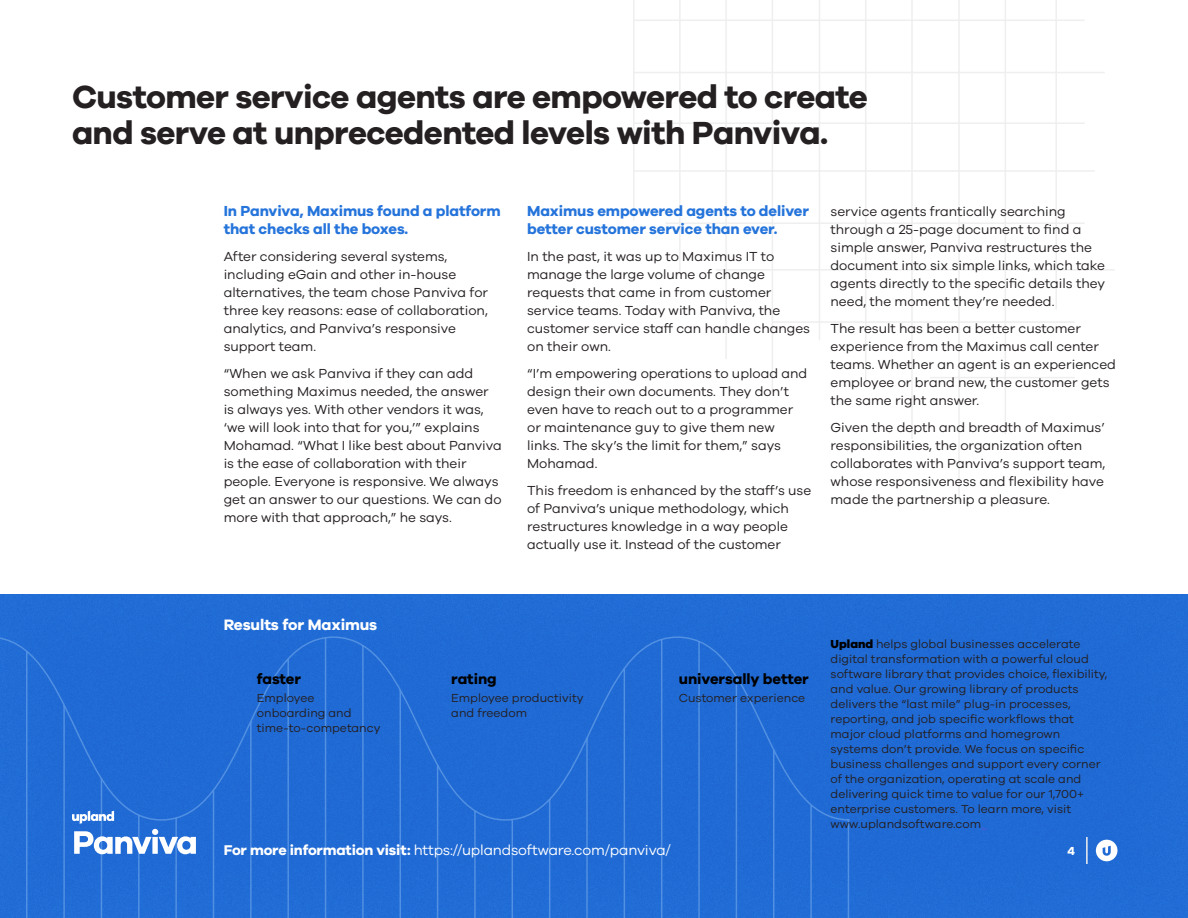
<style>
.page{position:relative;width:1188px;height:918px;background:#fff}
.page>*{position:absolute;margin:0;border:0;box-sizing:border-box;transform-origin:0 0}
.t1{font:700 33px/36px "Galano Grotesque";letter-spacing:-.02em;color:#241f20}
.t2{font:700 15.6px "Galano Grotesque";letter-spacing:-.005em;color:#fff}
.t3{font:700 15px/18px "Galano Grotesque";letter-spacing:-.005em;color:#2574db}
.t4{font:700 15px "Galano Grotesque";letter-spacing:-.005em;color:#000}
.t5{font:14.55px "Galano Grotesque";letter-spacing:-.01em;color:#fff}
.t6{font:13.5px/18px "Galano Grotesque";color:#241f20}
.t7{font:12px/15px "Galano Grotesque";color:#241f20}
.t8{font:700 12px "Galano Grotesque";color:#fff}
.s1{font-weight:800;color:#000}
.s2{color:#4f5cd6}
.s3{font-weight:700}
</style>
<div class="page">
<div style="left:0;top:583px;width:1188px;height:335px;background:#226ccc;opacity:.2"></div>
<hr style="left:633px;top:0;width:2px;height:220px;background:#efefef">
<hr style="left:634px;top:0;width:451px;height:1px;background:#efefef">
<hr style="left:634px;top:20px;width:451px;height:1px;background:#efefef">
<hr style="left:634px;top:170px;width:461px;height:2px;background:#efefef">
<hr style="left:666px;top:222px;width:419px;height:2px;background:#efefef">
<hr style="left:716px;top:269px;width:399px;height:2px;background:#efefef">
<hr style="left:772px;top:321px;width:303px;height:2px;background:#efefef">
<hr style="left:930px;top:377px;width:145px;height:1px;background:#efefef">
<hr style="left:634px;top:72px;width:471px;height:1px;background:#efefef">
<hr style="left:634px;top:122px;width:451px;height:2px;background:#efefef">
<hr style="left:679px;top:0;width:2px;height:271px;background:#efefef">
<hr style="left:725px;top:0;width:2px;height:359px;background:#efefef">
<hr style="left:772px;top:0;width:1px;height:392px;background:#efefef">
<hr style="left:819px;top:0;width:1px;height:340px;background:#efefef">
<hr style="left:865px;top:0;width:1px;height:386px;background:#efefef">
<hr style="left:911px;top:0;width:2px;height:439px;background:#efefef">
<hr style="left:958px;top:0;width:2px;height:502px;background:#efefef">
<hr style="left:1005px;top:0;width:1px;height:434px;background:#efefef">
<hr style="left:1055px;top:0;width:2px;height:310px;background:#efefef">
<div style="left:0;top:635px;width:851px;height:283px;background:#206ad4"></div>
<svg style="left:72px;top:811px;width:124px;height:43px"></svg>
<svg style="left:1096px;top:840px;width:22px;height:21px"></svg>
<hr style="left:1086px;top:837px;width:2px;height:27px;background:#efefef">
<h1 class="t1" style="left:72px;top:78px;width:797px">Customer service agents are empowered to create and serve at unprecedented levels with Panviva.</h1>
<p class="t3" style="left:224px;top:201px;width:278px">In Panviva, Maximus found a platform that checks all the boxes.</p>
<p class="t6" style="left:224px;top:247px;width:266px">After considering several systems, including eGain and other in-house alternatives, the team chose Panviva for three key reasons: ease of collaboration, analytics, and Panviva’s responsive support team.</p>
<p class="t6" style="left:224px;top:364px;width:280px">“When we ask Panviva if they can add something Maximus needed, the answer is always yes. With other vendors it was, ‘we will look into that for you,’” explains Mohamad. “What I like best about Panviva is the ease of collaboration with their people. Everyone is responsive. We always get an answer to our questions. We can do more with that approach,” he says.</p>
<p class="t3" style="left:527px;top:201px;width:283px">Maximus empowered agents to deliver better customer service than ever.</p>
<p class="t6" style="left:527px;top:247px;width:284px">In the past, it was up to Maximus IT to manage the large volume of change requests that came in from customer service teams. Today with Panviva, the customer service staff can handle changes on their own.</p>
<p class="t6" style="left:527px;top:364px;width:282px">“I’m empowering operations to upload and design their own documents. They don’t even have to reach out to a programmer or maintenance guy to give them new links. The sky’s the limit for them,” says Mohamad.</p>
<p class="t6" style="left:527px;top:481px;width:286px">This freedom is enhanced by the staff’s use of Panviva’s unique methodology, which restructures knowledge in a way people actually use it. Instead of the customer</p>
<p class="t6" style="left:831px;top:202px;width:276px">service agents frantically searching through a 25-page document to find a simple answer, Panviva restructures the document into six simple links, which take agents directly to the specific details they need, the moment they’re needed.</p>
<p class="t6" style="left:831px;top:319px;width:287px">The result has been a better customer experience from the Maximus call center teams. Whether an agent is an experienced employee or brand new, the customer gets the same right answer.</p>
<p class="t6" style="left:831px;top:418px;width:276px">Given the depth and breadth of Maximus’ responsibilities, the organization often collaborates with Panviva’s support team, whose responsiveness and flexibility have made the partnership a pleasure.</p>
<p class="t2" style="left:224px;top:615px;width:155px">Results for Maximus</p>
<p class="t4" style="left:257px;top:670px;width:46px">faster</p>
<p class="t7" style="left:257px;top:690px;width:125px">Employee onboarding and time-to-competancy</p>
<p class="t4" style="left:451px;top:670px;width:47px">rating</p>
<p class="t7" style="left:451px;top:690px;width:134px">Employee productivity and freedom</p>
<p class="t4" style="left:679px;top:670px;width:131px">universally better</p>
<p class="t7" style="left:679px;top:690px;width:128px">Customer experience</p>
<p class="t7" style="left:831px;top:636px;width:278px"><span class="s1">Upland</span> helps global businesses accelerate digital transformation with a powerful cloud software library that provides choice, flexibility, and value. Our growing library of products delivers the “last mile” plug-in processes, reporting, and job specific workflows that major cloud platforms and homegrown systems don’t provide. We focus on specific business challenges and support every corner of the organization, operating at scale and delivering quick time to value for our 1,700+ enterprise customers. To learn more, visit www.uplandsoftware.com<span class="s2">.</span></p>
<p class="t5" style="left:224px;top:841px;width:449px"><span class="s3">For more information visit:</span> https://uplandsoftware.com/panviva/</p>
<p class="t8" style="left:1068px;top:844px;width:9px">4</p>
</div>
